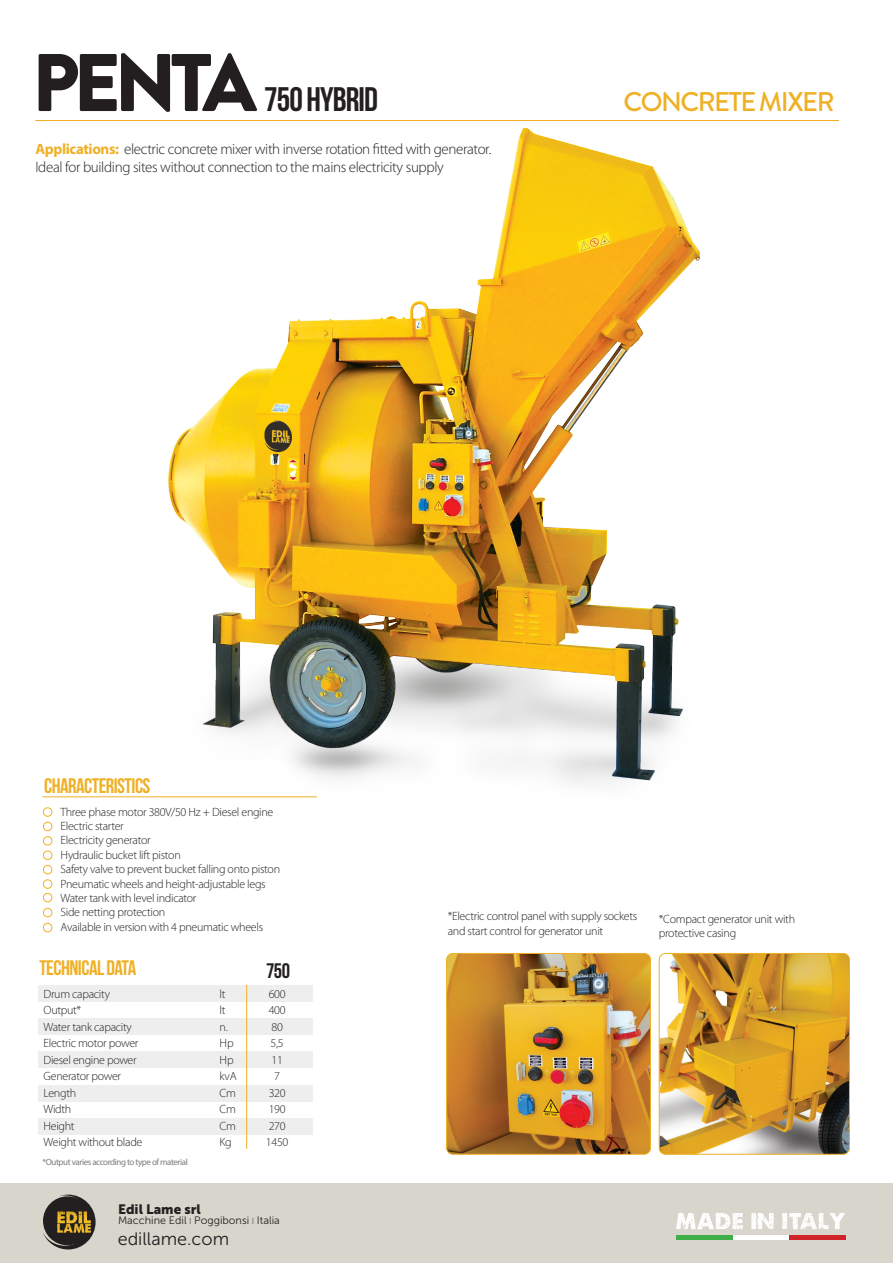
<style>
.page{position:relative;width:893px;height:1263px;background:#fff}
.page>*{position:absolute;margin:0;border:0;box-sizing:border-box;transform-origin:0 0}
.t1{font:900 81.45px "Brandon Grotesque";letter-spacing:-.08em;color:#231f20}
.t2{font:34.05px "Bebas Neue";letter-spacing:-.025em;color:#231f20}
.t3{font:500 27px "Brandon Grotesque";letter-spacing:-.055em;color:#efb025}
.t4{font:21px "Bebas Neue";letter-spacing:-.025em;color:#efb025}
.t5{font:21px "Bebas Neue";color:#231f20}
.t6{font:18px "Museo Sans 300";color:#231f20}
.t7{font:300 15px/18px "Myriad Pro";letter-spacing:-.025em;color:#231f20}
.t8{font:13.5px "Museo Sans 900";color:#231f20}
.t9{font:300 12px/14.4px "Myriad Pro";letter-spacing:-.025em;color:#231f20}
.t10{font:10.8px "Museo Sans 300";color:#231f20}
.t11{font:9px "Myriad Pro";letter-spacing:-.05em;color:#7a7c7f}
.s1{font-weight:700;color:#efb025}
.s2{font-size:6.45px}
</style>
<div class="page">
<hr style="left:35px;top:120px;width:804px;height:1px;background:#efb025">
<div style="left:38px;top:985px;width:275px;height:16px;background:#eeeeef"></div>
<div style="left:38px;top:1018px;width:275px;height:16px;background:#eeeeef"></div>
<div style="left:38px;top:1051px;width:275px;height:17px;background:#eeeeef"></div>
<div style="left:38px;top:1085px;width:275px;height:16px;background:#eeeeef"></div>
<div style="left:38px;top:1118px;width:275px;height:16px;background:#eeeeef"></div>
<hr style="left:246px;top:985px;width:1px;height:164px;background:#efb025">
<div style="left:43px;top:808px;width:9px;height:8px;border:1px solid #efb025;border-radius:50%"></div>
<div style="left:43px;top:822px;width:9px;height:9px;border:1px solid #efb025;border-radius:50%"></div>
<div style="left:43px;top:836px;width:9px;height:9px;border:1px solid #efb025;border-radius:50%"></div>
<div style="left:43px;top:865px;width:9px;height:9px;border:1px solid #efb025;border-radius:50%"></div>
<div style="left:43px;top:880px;width:9px;height:8px;border:1px solid #efb025;border-radius:50%"></div>
<div style="left:43px;top:851px;width:9px;height:9px;border:1px solid #efb025;border-radius:50%"></div>
<div style="left:43px;top:893px;width:9px;height:9px;border:1px solid #efb025;border-radius:50%"></div>
<div style="left:43px;top:908px;width:9px;height:9px;border:1px solid #efb025;border-radius:50%"></div>
<div style="left:43px;top:923px;width:9px;height:9px;border:1px solid #efb025;border-radius:50%"></div>
<img style="left:42px;top:127px;width:658px;height:683px">
<img style="left:659px;top:953px;width:190px;height:201px">
<div style="left:659px;top:953px;width:191px;height:201px;border:1px solid #efb025;border-radius:6px"></div>
<img style="left:447px;top:953px;width:203px;height:201px">
<div style="left:446px;top:953px;width:205px;height:201px;border:1px solid #efb025;border-radius:6px"></div>
<div style="left:0;top:1183px;width:893px;height:80px;background:#d8d5cc"></div>
<hr style="left:676px;top:1235px;width:169px;height:4px;background:#fff">
<hr style="left:676px;top:1235px;width:56px;height:4px;background:#40ae49">
<svg style="left:751px;top:1213px;width:23px;height:16px"></svg>
<svg style="left:676px;top:1213px;width:67px;height:17px"></svg>
<svg style="left:782px;top:1213px;width:63px;height:17px"></svg>
<hr style="left:789px;top:1235px;width:56px;height:4px;background:#d1232a">
<svg style="left:43px;top:1194px;width:53px;height:55px"></svg>
<p class="t1" style="left:32px;top:25px;width:226px">PENTA</p>
<p class="t2" style="left:264px;top:81px;width:115px">750 HYBRID</p>
<p class="t3" style="left:623px;top:83px;width:213px">CONCRETE MIXER</p>
<p class="t7" style="left:36px;top:140px;width:457px"><span class="s1">Applications:</span> electric concrete mixer with inverse rotation fitted with generator.<br>Ideal for building sites without connection to the mains electricity supply</p>
<p class="t4" style="left:44px;top:774px;width:108px">CHARACTERISTICS</p>
<p class="t9" style="left:61px;top:804px;width:214px">Three phase motor 380V/50 Hz + Diesel engine</p>
<p class="t9" style="left:61px;top:819px;width:65px">Electric starter</p>
<p class="t9" style="left:61px;top:833px;width:91px">Electricity generator</p>
<p class="t9" style="left:61px;top:847px;width:122px">Hydraulic bucket lift piston</p>
<p class="t9" style="left:61px;top:862px;width:221px">Safety valve to prevent bucket falling onto piston</p>
<p class="t9" style="left:61px;top:876px;width:207px">Pneumatic wheels and height-adjustable legs</p>
<p class="t9" style="left:61px;top:891px;width:137px">Water tank with level indicator</p>
<p class="t9" style="left:61px;top:905px;width:106px">Side netting protection</p>
<p class="t9" style="left:61px;top:919px;width:204px">Available in version with 4 pneumatic wheels</p>
<p class="t4" style="left:39px;top:956px;width:98px">TECHNICAL DATA</p>
<p class="t9" style="left:44px;top:986px;width:68px">Drum capacity</p>
<p class="t9" style="left:44px;top:1003px;width:39px">Output*</p>
<p class="t9" style="left:44px;top:1019px;width:90px">Water tank capacity</p>
<p class="t9" style="left:44px;top:1036px;width:96px">Electric motor power</p>
<p class="t9" style="left:44px;top:1052px;width:95px">Diesel engine power</p>
<p class="t9" style="left:44px;top:1069px;width:79px">Generator power</p>
<p class="t9" style="left:44px;top:1085px;width:34px">Length</p>
<p class="t9" style="left:44px;top:1102px;width:29px">Width</p>
<p class="t9" style="left:44px;top:1118px;width:33px">Height</p>
<p class="t9" style="left:44px;top:1135px;width:100px">Weight without blade</p>
<p class="t11" style="left:43px;top:1157px;width:147px">*Output varies according to type of material</p>
<p class="t9" style="left:220px;top:986px;width:7px">lt</p>
<p class="t9" style="left:220px;top:1003px;width:7px">lt</p>
<p class="t9" style="left:220px;top:1019px;width:10px">n.</p>
<p class="t9" style="left:220px;top:1036px;width:16px">Hp</p>
<p class="t9" style="left:220px;top:1052px;width:16px">Hp</p>
<p class="t9" style="left:220px;top:1069px;width:19px">kvA</p>
<p class="t9" style="left:220px;top:1085px;width:18px">Cm</p>
<p class="t9" style="left:220px;top:1102px;width:18px">Cm</p>
<p class="t9" style="left:220px;top:1118px;width:18px">Cm</p>
<p class="t9" style="left:220px;top:1135px;width:14px">Kg</p>
<p class="t5" style="left:266px;top:959px;width:25px">750</p>
<p class="t9" style="left:269px;top:986px;width:18px">600</p>
<p class="t9" style="left:269px;top:1003px;width:18px">400</p>
<p class="t9" style="left:272px;top:1019px;width:13px">80</p>
<p class="t9" style="left:271px;top:1036px;width:15px">5,5</p>
<p class="t9" style="left:272px;top:1052px;width:13px">11</p>
<p class="t9" style="left:274px;top:1069px;width:7px">7</p>
<p class="t9" style="left:269px;top:1085px;width:18px">320</p>
<p class="t9" style="left:269px;top:1102px;width:18px">190</p>
<p class="t9" style="left:269px;top:1118px;width:18px">270</p>
<p class="t9" style="left:266px;top:1135px;width:24px">1450</p>
<p class="t8" style="left:118px;top:1201px;width:84px">Edil Lame srl</p>
<p class="t10" style="left:118px;top:1215px;width:163px">Macchine Edil <span class="s2">|</span> Poggibonsi <span class="s2">|</span> Italia</p>
<p class="t6" style="left:118px;top:1229px;width:113px">edillame.com</p>
<p class="t9" style="left:448px;top:909px;width:191px">*Electric control panel with supply sockets and start control for generator unit</p>
<p class="t9" style="left:659px;top:911px;width:138px">*Compact generator unit with protective casing</p>
</div>
